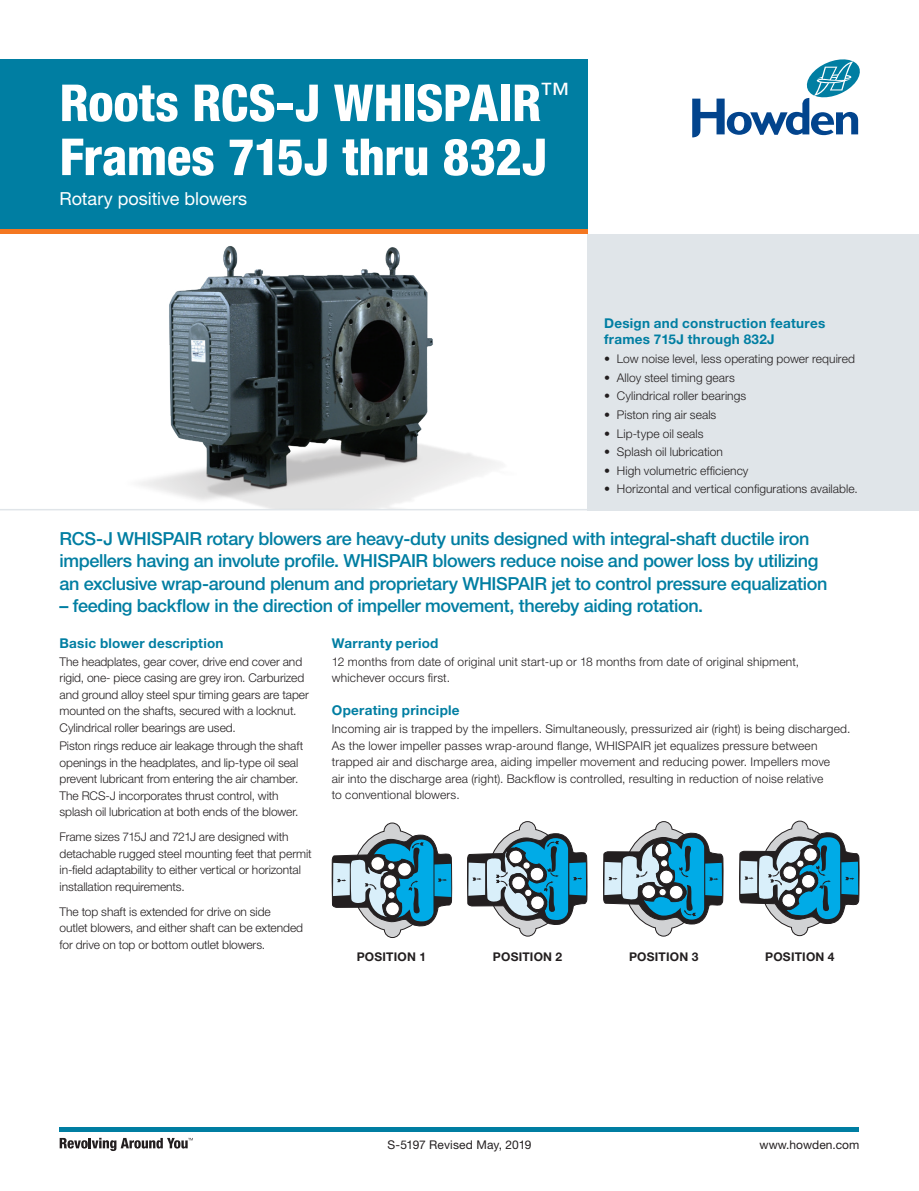
<style>
.page{position:relative;width:919px;height:1191px;background:#fff}
.page>*{position:absolute;margin:0;border:0;box-sizing:border-box;transform-origin:0 0}
.Case_study_heading{font:800 condensed 51px/54px "Helvetica Neue LT Pro";letter-spacing:-.01em;color:#fff}
.Intro_Paragraph{font:500 18px/22.5px "Helvetica Neue LT Pro";letter-spacing:-.02em;color:#007ea2}
.Case_Study{font:18px "Helvetica Neue LT Pro";letter-spacing:-.005em;color:#fff}
.Sub_header{font:700 13.5px/16.5px "Helvetica Neue LT Pro";letter-spacing:.02em;color:#007ea2}
.Copy{font:300 12px/16.5px "Helvetica Neue LT Pro";letter-spacing:-.005em;color:#231f20}
.Sub_header-2{font:300 12px/16.5px "Helvetica Neue LT Pro";letter-spacing:.01em;color:#231f20}
.Case_Study-2{font:700 12px "Helvetica Neue LT Pro";letter-spacing:.015em;color:#231f20}
.Case_Study-3{font:12px "Helvetica Neue LT Pro";color:#231f20}
</style>
<div class="page">
<div style="left:0;top:60px;width:587px;height:170px;background:#007ea2"></div>
<div style="left:587px;top:234px;width:331px;height:276px;background:#e0e5e9"></div>
<svg style="left:692px;top:59px;width:167px;height:78px"></svg>
<hr style="left:60px;top:1127px;width:799px;height:4px;background:#007ea2">
<svg style="left:60px;top:1137px;width:133px;height:14px"></svg>
<hr style="left:0;top:230px;width:587px;height:4px;background:#f47721">
<hr style="left:0;top:509px;width:918px;height:1px;background:#e0e5e9">
<img style="left:139px;top:246px;width:360px;height:263px">
<svg style="left:603px;top:821px;width:120px;height:115px"></svg>
<svg style="left:467px;top:821px;width:120px;height:115px"></svg>
<svg style="left:332px;top:822px;width:120px;height:116px"></svg>
<svg style="left:739px;top:820px;width:120px;height:116px"></svg>
<p class="Case_study_heading" style="left:60px;top:75px;width:511px">Roots RCS-J WHISPAIR<sup>™<br></sup>Frames 715J thru 832J</p>
<p class="Case_Study" style="left:60px;top:187px;width:189px">Rotary positive blowers</p>
<p class="Sub_header" style="left:604px;top:314px;width:222px">Design and construction features frames 715J through 832J</p>
<p class="Copy" style="left:604px;top:350px;width:252px">• Low noise level, less operating power required</p>
<p class="Copy" style="left:604px;top:369px;width:132px">• Alloy steel timing gears</p>
<p class="Copy" style="left:604px;top:387px;width:144px">• Cylindrical roller bearings</p>
<p class="Copy" style="left:604px;top:406px;width:114px">• Piston ring air seals</p>
<p class="Copy" style="left:604px;top:425px;width:101px">• Lip-type oil seals</p>
<p class="Copy" style="left:604px;top:443px;width:120px">• Splash oil lubrication</p>
<p class="Copy" style="left:604px;top:462px;width:146px">• High volumetric efficiency</p>
<p class="Copy" style="left:604px;top:480px;width:255px">• Horizontal and vertical configurations available.</p>
<p class="Intro_Paragraph" style="left:60px;top:526px;width:769px">RCS-J WHISPAIR rotary blowers are heavy-duty units designed with integral-shaft ductile iron impellers having an involute profile. WHISPAIR blowers reduce noise and power loss by utilizing an exclusive wrap-around plenum and proprietary WHISPAIR jet to control pressure equalization</p>
<p class="Intro_Paragraph" style="left:60px;top:594px;width:645px">– feeding backflow in the direction of impeller movement, thereby aiding rotation.</p>
<p class="Sub_header" style="left:60px;top:634px;width:165px">Basic blower description</p>
<p class="Sub_header-2" style="left:60px;top:653px;width:251px">The headplates, gear cover, drive end cover and rigid, one- piece casing are grey iron. Carburized and ground alloy steel spur timing gears are taper mounted on the shafts, secured with a locknut.<br>Cylindrical roller bearings are used.</p>
<p class="Copy" style="left:60px;top:737px;width:245px">Piston rings reduce air leakage through the shaft openings in the headplates, and lip-type oil seal prevent lubricant from entering the air chamber.<br>The RCS-J incorporates thrust control, with splash oil lubrication at both ends of the blower.</p>
<p class="Copy" style="left:60px;top:828px;width:254px">Frame sizes 715J and 721J are designed with detachable rugged steel mounting feet that permit in-field adaptability to either vertical or horizontal installation requirements.</p>
<p class="Copy" style="left:60px;top:903px;width:245px">The top shaft is extended for drive on side<br>outlet blowers, and either shaft can be extended for drive on top or bottom outlet blowers.</p>
<p class="Sub_header" style="left:332px;top:634px;width:108px">Warranty period</p>
<p class="Sub_header-2" style="left:332px;top:653px;width:468px">12 months from date of original unit start-up or 18 months from date of original shipment, whichever occurs first.</p>
<p class="Sub_header" style="left:332px;top:701px;width:129px">Operating principle</p>
<p class="Sub_header-2" style="left:332px;top:720px;width:520px">Incoming air is trapped by the impellers. Simultaneously, pressurized air (right) is being discharged.<br>As the lower impeller passes wrap-around flange, WHISPAIR jet equalizes pressure between trapped air and discharge area, aiding impeller movement and reducing power. Impellers move<br>air into the discharge area (right). Backflow is controlled, resulting in reduction of noise relative<br>to conventional blowers.</p>
<p class="Case_Study-2" style="left:357px;top:948px;width:71px">POSITION 1</p>
<p class="Case_Study-2" style="left:493px;top:948px;width:71px">POSITION 2</p>
<p class="Case_Study-2" style="left:629px;top:948px;width:71px">POSITION 3</p>
<p class="Case_Study-2" style="left:765px;top:948px;width:71px">POSITION 4</p>
<p class="Case_Study-3" style="left:387px;top:1136px;width:146px">S-5197 Revised May, 2019</p>
<p class="Case_Study-3" style="left:759px;top:1136px;width:101px">www.howden.com</p>
</div>
